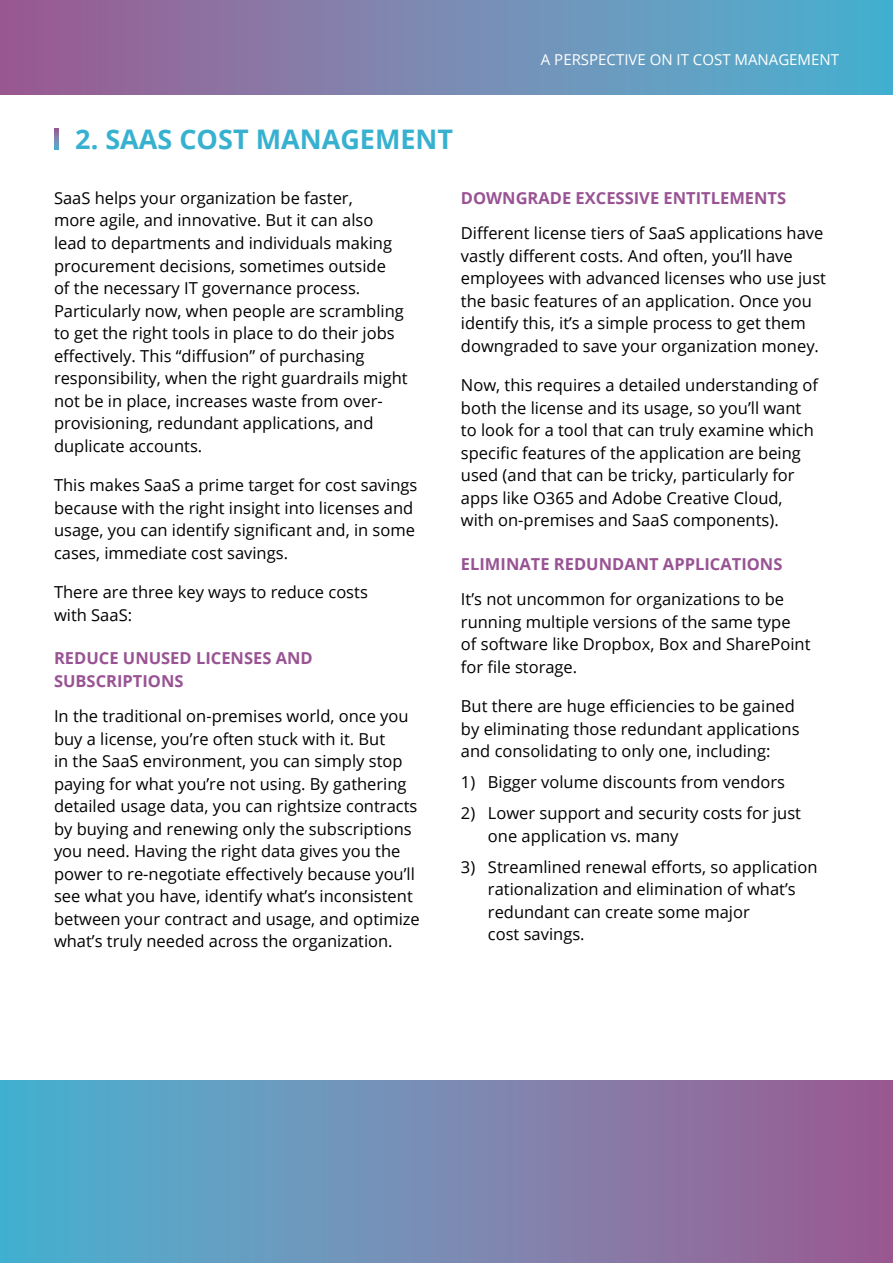
<style>
.page{position:relative;width:893px;height:1263px;background:#fff}
.page>*{position:absolute;margin:0;border:0;box-sizing:border-box;transform-origin:0 0}
.t1{font:700 27px "Open Sans";color:#38b1d1}
.t2{font:16.5px/22.5px "Open Sans";color:#000}
.t3{font:700 16.5px/22.5px "Open Sans";color:#995394}
.t4{font:15px "Open Sans";color:#fff}
</style>
<div class="page">
<svg style="left:54px;top:128px;width:5px;height:22px"></svg>
<div style="left:0;top:0;width:893px;height:94px;background:linear-gradient(to right,#a15c92,#4cb5d3)"></div>
<div style="left:0;top:1080px;width:893px;height:183px;background:linear-gradient(to right,#4cb5d3,#a15c92)"></div>
<p class="t4" style="left:541px;top:50px;width:300px">A PERSPECTIVE ON IT COST MANAGEMENT</p>
<h1 class="t1" style="left:75px;top:120px;width:379px">2. SAAS COST MANAGEMENT</h1>
<p class="t2" style="left:54px;top:186px;width:355px">SaaS helps your organization be faster,<br>more agile, and innovative. But it can also lead to departments and individuals making procurement decisions, sometimes outside<br>of the necessary IT governance process.<br>Particularly now, when people are scrambling to get the right tools in place to do their jobs effectively. This “diffusion” of purchasing responsibility, when the right guardrails might not be in place, increases waste from over&shy;provisioning, redundant applications, and duplicate accounts.</p>
<p class="t2" style="left:54px;top:473px;width:365px">This makes SaaS a prime target for cost savings because with the right insight into licenses and usage, you can identify significant and, in some cases, immediate cost savings.</p>
<p class="t2" style="left:54px;top:580px;width:315px">There are three key ways to reduce costs with SaaS:</p>
<p class="t3" style="left:54px;top:647px;width:260px">REDUCE UNUSED LICENSES AND<br>SUBSCRIPTIONS</p>
<p class="t2" style="left:54px;top:704px;width:367px">In the traditional on-premises world, once you buy a license, you’re often stuck with it. But<br>in the SaaS environment, you can simply stop paying for what you’re not using. By gathering detailed usage data, you can rightsize contracts by buying and renewing only the subscriptions you need. Having the right data gives you the power to re-negotiate effectively because you’ll see what you have, identify what’s inconsistent between your contract and usage, and optimize what’s truly needed across the organization.</p>
<p class="t3" style="left:461px;top:186px;width:327px">DOWNGRADE EXCESSIVE ENTITLEMENTS</p>
<p class="t2" style="left:461px;top:222px;width:367px">Different license tiers of SaaS applications have vastly different costs. And often, you’ll have employees with advanced licenses who use just the basic features of an application. Once you identify this, it’s a simple process to get them downgraded to save your organization money.</p>
<p class="t2" style="left:461px;top:374px;width:358px">Now, this requires a detailed understanding of both the license and its usage, so you’ll want to look for a tool that can truly examine which specific features of the application are being used (and that can be tricky, particularly for apps like O365 and Adobe Creative Cloud, with on-premises and SaaS components).</p>
<p class="t3" style="left:461px;top:552px;width:323px">ELIMINATE REDUNDANT APPLICATIONS</p>
<p class="t2" style="left:461px;top:588px;width:351px">It’s not uncommon for organizations to be running multiple versions of the same type<br>of software like Dropbox, Box and SharePoint for file storage.</p>
<p class="t2" style="left:461px;top:695px;width:340px">But there are huge efficiencies to be gained by eliminating those redundant applications and consolidating to only one, including:</p>
<p class="t2" style="left:461px;top:771px;width:326px">1) Bigger volume discounts from vendors</p>
<p class="t2" style="left:488px;top:802px;width:315px;text-indent:-27px">2) Lower support and security costs for just one application vs. many</p>
<p class="t2" style="left:488px;top:855px;width:331px;text-indent:-27px">3) Streamlined renewal efforts, so application rationalization and elimination of what’s redundant can create some major<br>cost savings.</p>
</div>
